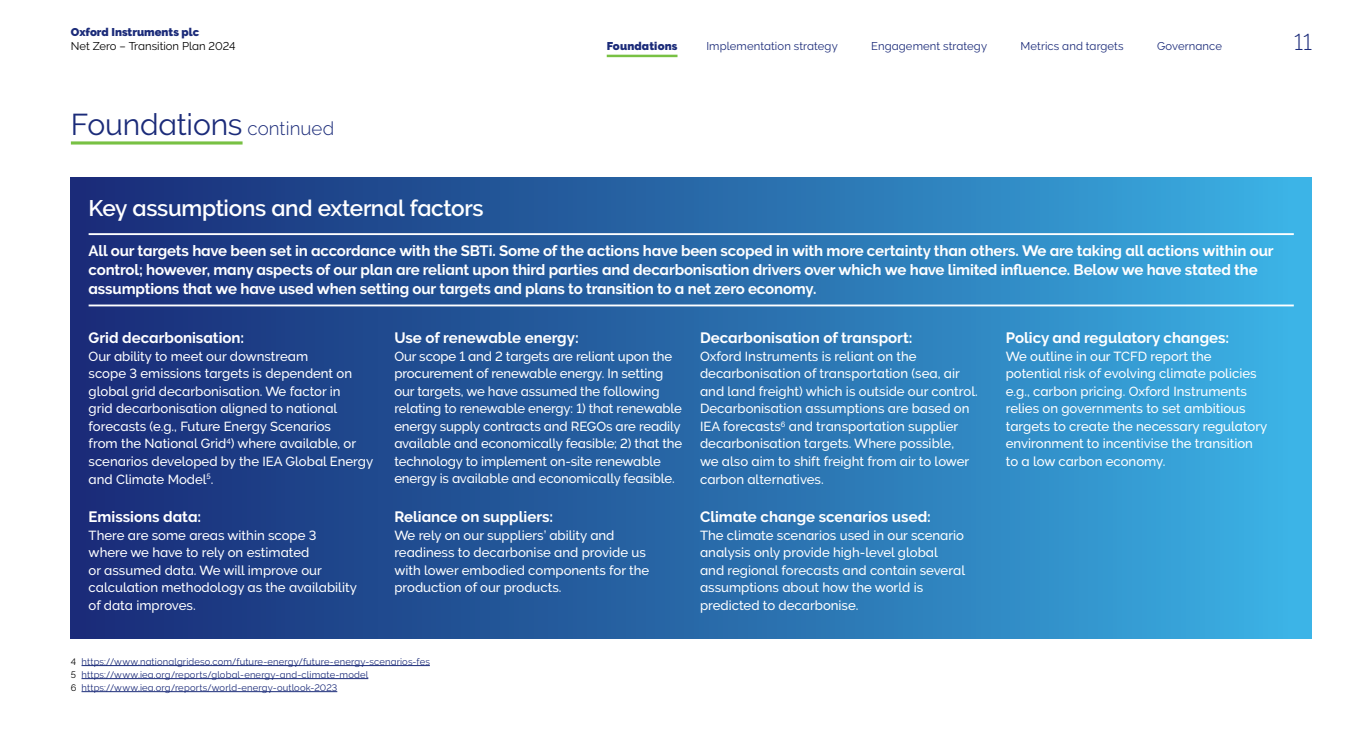
<style>
.page{position:relative;width:1347px;height:745px;background:#fff}
.page>*{position:absolute;margin:0;border:0;box-sizing:border-box;transform-origin:0 0}
.t1{font:30px "Oxford Raleway Regular";letter-spacing:-.005em;color:#1b2b79}
.t2{font:700 22.5px "Oxford Raleway Semi";letter-spacing:-.015em;color:#fff}
.t3{font:22.5px "Oxford Raleway Light";color:#1b2b79}
.t4{font:15px/18.8px "Oxford Raleway Bold";letter-spacing:-.01em;color:#fff}
.t5{font:13.12px/17.5px "Oxford Raleway Medium";color:#fff}
.t6{font:11.25px "Oxford Raleway Regular";letter-spacing:.01em;color:#1b2b79}
.t7{font:11.25px "Oxford Raleway Black";color:#1b2b79}
.t8{font:11.25px "Oxford Raleway Regular";color:#000}
.t9{font:9.38px/13px "Oxford Raleway Regular";letter-spacing:.015em;color:#1b2b79}
.s1{font-family:"Oxford Raleway Light";font-size:18.75px}
.s2{color:#000}
</style>
<div class="page">
<hr style="left:71px;top:141px;width:171px;height:3px;background:#78c143">
<div style="left:71px;top:177px;width:1240px;height:461px;background:linear-gradient(to right,#182773,#3aafe2)"></div>
<hr style="left:89px;top:233px;width:1204px;height:2px;background:#fff">
<hr style="left:89px;top:304px;width:1204px;height:2px;background:#fff">
<hr style="left:81px;top:665px;width:349px;height:1px;background:#1b2b79">
<hr style="left:81px;top:678px;width:287px;height:1px;background:#1b2b79">
<hr style="left:81px;top:691px;width:256px;height:1px;background:#1b2b79">
<hr style="left:607px;top:55px;width:70px;height:2px;background:#78c143">
<p class="t7" style="left:71px;top:25px;width:130px">Oxford Instruments plc</p>
<p class="t8" style="left:71px;top:39px;width:166px">Net Zero – Transition Plan 2024</p>
<p class="t7" style="left:607px;top:39px;width:72px">Foundations</p>
<h1 class="t1" style="left:71px;top:107px;width:265px">Foundations <span class="s1">continued</span></h1>
<p class="t6" style="left:706px;top:39px;width:133px">Implementation strategy</p>
<p class="t6" style="left:871px;top:39px;width:117px">Engagement strategy</p>
<p class="t6" style="left:1020px;top:39px;width:105px">Metrics and targets</p>
<p class="t6" style="left:1157px;top:39px;width:66px">Governance</p>
<h2 class="t3" style="left:1294px;top:29px;width:20px">11</h2>
<h2 class="t2" style="left:89px;top:195px;width:397px">Key assumptions and external factors</h2>
<p class="t4" style="left:89px;top:241px;width:1186px">All our targets have been set in accordance with the SBTi. Some of the actions have been scoped in with more certainty than others. We are taking all actions within our control; however, many aspects of our plan are reliant upon third parties and decarbonisation drivers over which we have limited influence. Below we have stated the assumptions that we have used when setting our targets and plans to transition to a net zero economy.</p>
<p class="t4" style="left:89px;top:328px;width:157px">Grid decarbonisation:</p>
<p class="t5" style="left:89px;top:347px;width:286px">Our ability to meet our downstream<br>scope 3 emissions targets is dependent on global grid decarbonisation. We factor in<br>grid decarbonisation aligned to national forecasts (e.g., Future Energy Scenarios<br>from the National Grid<sup>4</sup>) where available, or scenarios developed by the IEA Global Energy and Climate Model<sup>5</sup>.</p>
<p class="t4" style="left:89px;top:507px;width:114px">Emissions data:</p>
<p class="t5" style="left:89px;top:526px;width:270px">There are some areas within scope 3 where we have to rely on estimated<br>or assumed data. We will improve our calculation methodology as the availability of data improves.</p>
<p class="t4" style="left:394px;top:328px;width:186px">Use of renewable energy:</p>
<p class="t5" style="left:394px;top:347px;width:289px">Our scope 1 and 2 targets are reliant upon the procurement of renewable energy. In setting our targets, we have assumed the following relating to renewable energy: 1) that renewable energy supply contracts and REGOs are readily available and economically feasible; 2) that the technology to implement on-site renewable energy is available and economically feasible.</p>
<p class="t4" style="left:394px;top:507px;width:160px">Reliance on suppliers:</p>
<p class="t5" style="left:394px;top:526px;width:256px">We rely on our suppliers’ ability and readiness to decarbonise and provide us with lower embodied components for the production of our products.</p>
<p class="t4" style="left:700px;top:328px;width:214px">Decarbonisation of transport:</p>
<p class="t5" style="left:700px;top:347px;width:279px">Oxford Instruments is reliant on the decarbonisation of transportation (sea, air and land freight) which is outside our control.<br>Decarbonisation assumptions are based on IEA forecasts<sup>6</sup> and transportation supplier decarbonisation targets. Where possible,<br>we also aim to shift freight from air to lower carbon alternatives.</p>
<p class="t4" style="left:700px;top:507px;width:232px">Climate change scenarios used:</p>
<p class="t5" style="left:700px;top:526px;width:266px">The climate scenarios used in our scenario analysis only provide high-level global and regional forecasts and contain several assumptions about how the world is predicted to decarbonise.</p>
<p class="t4" style="left:1005px;top:328px;width:225px">Policy and regulatory changes:</p>
<p class="t5" style="left:1005px;top:347px;width:263px">We outline in our TCFD report the potential risk of evolving climate policies e.g., carbon pricing. Oxford Instruments relies on governments to set ambitious targets to create the necessary regulatory environment to incentivise the transition to a low carbon economy.</p>
<p class="t9" style="left:71px;top:654px;width:360px"><span class="s2">4</span> https://www.nationalgrideso.com/future-energy/future-energy-scenarios-fes<br><span class="s2">5</span> https://www.iea.org/reports/global-energy-and-climate-model<br><span class="s2">6</span> https://www.iea.org/reports/world-energy-outlook-2023</p>
</div>
